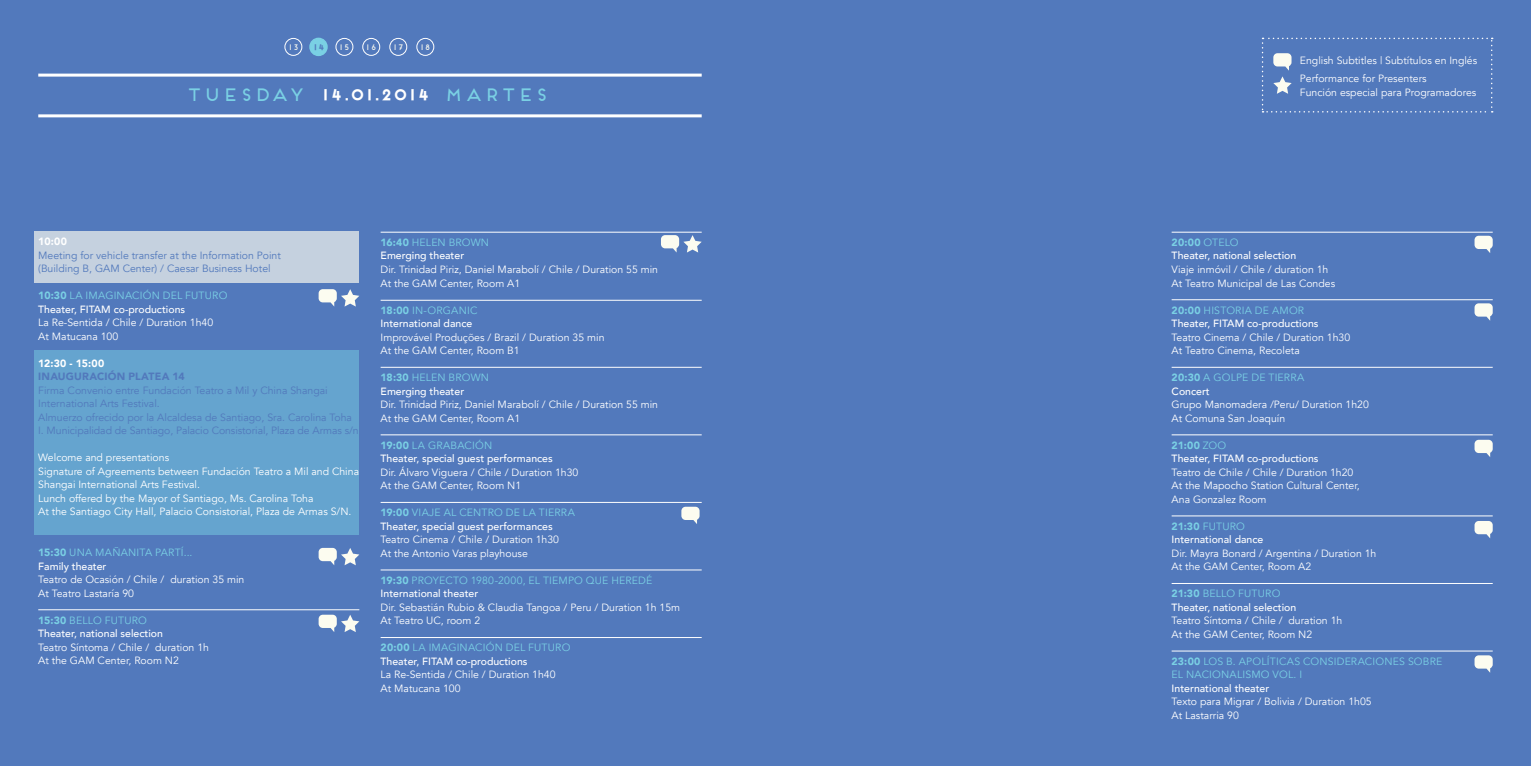
<style>
.page{position:relative;width:1531px;height:766px;background:#fff}
.page>*{position:absolute;margin:0;border:0;box-sizing:border-box;transform-origin:0 0}
.t1{font:18px "Frontage";color:#7ad0e4}
.t2{font:700 15px "Frontage";color:#fff}
.t3{font:10.5px/13.5px "Avenir";color:#fff}
.t4{font:500 10.5px/13.5px "Avenir";color:#fff}
.t5{font:10.5px/13.5px "Avenir";color:#5279bc}
.t6{font:10.5px/13.5px "Avenir";letter-spacing:.015em;color:#7ad0e4}
.t7{font:900 10.5px "Avenir";letter-spacing:.015em;color:#5279bc}
.t8{font:900 10.5px "Avenir";letter-spacing:.005em;color:#fff}
.t9{font:7.95px "Frontage";color:#fcfcf0}
.t10{font:700 7.95px "Frontage";color:#5279bc}
.s1{font-weight:400;font-size:18px;color:#7ad0e4}
.s2{font-weight:900;color:#7ad0e4}
.s3{font-weight:400;color:#7ad0e4}
.s4{font-weight:900}
.s5{font-weight:500;color:#fff}
</style>
<div class="page">
<div style="left:0;top:0;width:1531px;height:765px;background:#5279bc"></div>
<div style="left:284px;top:38px;width:18px;height:18px;border:1px solid #fff;border-radius:50%"></div>
<div style="left:310px;top:38px;width:17px;height:17px;background:#7ad0e4;border-radius:50%"></div>
<div style="left:309px;top:38px;width:19px;height:18px;border:2px solid #7ad0e4;border-radius:50%"></div>
<div style="left:335px;top:38px;width:18px;height:18px;border:1px solid #fff;border-radius:50%"></div>
<div style="left:362px;top:38px;width:18px;height:18px;border:1px solid #fff;border-radius:50%"></div>
<div style="left:389px;top:38px;width:18px;height:18px;border:1px solid #fff;border-radius:50%"></div>
<div style="left:416px;top:38px;width:18px;height:18px;border:1px solid #fff;border-radius:50%"></div>
<hr style="left:38px;top:74px;width:664px;height:3px;background:#fff">
<hr style="left:38px;top:114px;width:664px;height:3px;background:#fff">
<svg style="left:1262px;top:38px;width:230px;height:74px"></svg>
<hr style="left:381px;top:232px;width:321px;height:1px;background:#fff">
<hr style="left:381px;top:300px;width:321px;height:1px;background:#fff">
<hr style="left:381px;top:367px;width:321px;height:1px;background:#fff">
<hr style="left:381px;top:434px;width:321px;height:1px;background:#fff">
<hr style="left:381px;top:502px;width:321px;height:1px;background:#fff">
<hr style="left:381px;top:569px;width:321px;height:1px;background:#fff">
<hr style="left:381px;top:637px;width:321px;height:1px;background:#fff">
<svg style="left:681px;top:506px;width:18px;height:18px"></svg>
<div style="left:34px;top:350px;width:325px;height:184px;background:#65a4cf"></div>
<div style="left:34px;top:232px;width:325px;height:51px;background:#c5d1df"></div>
<svg style="left:319px;top:289px;width:40px;height:17px"></svg>
<hr style="left:38px;top:609px;width:321px;height:1px;background:#fff">
<svg style="left:319px;top:614px;width:40px;height:18px"></svg>
<svg style="left:661px;top:235px;width:41px;height:17px"></svg>
<svg style="left:319px;top:547px;width:40px;height:18px"></svg>
<hr style="left:1171px;top:232px;width:321px;height:1px;background:#fff">
<hr style="left:1171px;top:299px;width:321px;height:1px;background:#fff">
<hr style="left:1171px;top:367px;width:321px;height:1px;background:#fff">
<hr style="left:1171px;top:434px;width:321px;height:1px;background:#fff">
<hr style="left:1171px;top:515px;width:321px;height:1px;background:#fff">
<hr style="left:1171px;top:583px;width:321px;height:1px;background:#fff">
<hr style="left:1171px;top:650px;width:321px;height:1px;background:#fff">
<svg style="left:1474px;top:439px;width:18px;height:18px"></svg>
<svg style="left:1474px;top:521px;width:18px;height:17px"></svg>
<svg style="left:1474px;top:655px;width:18px;height:17px"></svg>
<svg style="left:1474px;top:236px;width:18px;height:17px"></svg>
<svg style="left:1474px;top:303px;width:18px;height:18px"></svg>
<p class="t9" style="left:288px;top:42px;width:13px">13</p>
<p class="t10" style="left:313px;top:42px;width:13px">14</p>
<p class="t9" style="left:338px;top:42px;width:13px">15</p>
<p class="t9" style="left:365px;top:42px;width:13px">16</p>
<p class="t9" style="left:392px;top:42px;width:13px">17</p>
<p class="t9" style="left:419px;top:42px;width:13px">18</p>
<h2 class="t2" style="left:185px;top:85px;width:246px"><span class="s1">TUESDAY</span> 14.01.2014</h2>
<h1 class="t1" style="left:443px;top:84px;width:107px">MARTES</h1>
<p class="t8" style="left:38px;top:232px;width:30px">10:00</p>
<p class="t5" style="left:38px;top:248px;width:244px">Meeting for vehicle transfer at the Information Point (Building B, GAM Center) / Caesar Business Hotel</p>
<p class="t4" style="left:38px;top:288px;width:191px"><span class="s2">10:30</span> <span class="s3">LA IMAGINACIÓN DEL FUTURO<br></span>Theater, FITAM co-productions</p>
<p class="t3" style="left:38px;top:316px;width:177px">La Re-Sentida / Chile / Duration 1h40<br>At Matucana 100</p>
<p class="t8" style="left:38px;top:354px;width:67px">12:30 - 15:00</p>
<p class="t7" style="left:38px;top:367px;width:148px">INAUGURACIÓN PLATEA 14</p>
<p class="t5" style="left:38px;top:383px;width:322px">Firma Convenio entre Fundación Teatro a Mil y China Shangai International Arts Festival.<br>Almuerzo ofrecido por la Alcaldesa de Santiago, Sra. Carolina Toha I. Municipalidad de Santiago, Palacio Consistorial, Plaza de Armas s/n</p>
<p class="t3" style="left:38px;top:451px;width:322px">Welcome and presentations<br>Signature of Agreements between Fundación Teatro a Mil and China Shangai International Arts Festival.<br>Lunch offered by the Mayor of Santiago, Ms. Carolina Toha<br>At the Santiago City Hall, Palacio Consistorial, Plaza de Armas S/N.</p>
<p class="t6" style="left:38px;top:545px;width:156px"><span class="s4">15:30</span> UNA MAÑANITA PARTÍ...<br><span class="s5">Family theater</span></p>
<p class="t3" style="left:38px;top:572px;width:208px">Teatro de Ocasión / Chile / duration 35 min<br>At Teatro Lastaría 90</p>
<p class="t4" style="left:38px;top:612px;width:126px"><span class="s2">15:30</span> <span class="s3">BELLO FUTURO<br></span>Theater, national selection</p>
<p class="t3" style="left:38px;top:640px;width:172px">Teatro Síntoma / Chile / duration 1h<br>At the GAM Center, Room N2</p>
<p class="t4" style="left:381px;top:235px;width:110px"><span class="s2">16:40</span> <span class="s3">HELEN BROWN<br></span>Emerging theater</p>
<p class="t3" style="left:381px;top:263px;width:279px">Dir. Trinidad Piriz, Daniel Marabolí / Chile / Duration 55 min<br>At the GAM Center, Room A1</p>
<p class="t4" style="left:381px;top:302px;width:98px"><span class="s2">18:00</span> <span class="s3">IN-ORGANIC<br></span>International dance</p>
<p class="t3" style="left:381px;top:330px;width:225px">Improvável Produções / Brazil / Duration 35 min<br>At the GAM Center, Room B1</p>
<p class="t4" style="left:381px;top:370px;width:110px"><span class="s2">18:30</span> <span class="s3">HELEN BROWN<br></span>Emerging theater</p>
<p class="t3" style="left:381px;top:398px;width:279px">Dir. Trinidad Piriz, Daniel Marabolí / Chile / Duration 55 min<br>At the GAM Center, Room A1</p>
<p class="t4" style="left:381px;top:437px;width:174px"><span class="s2">19:00</span> <span class="s3">LA GRABACIÓN<br></span>Theater, special guest performances</p>
<p class="t3" style="left:381px;top:465px;width:199px">Dir. Álvaro Viguera / Chile / Duration 1h30<br>At the GAM Center, Room N1</p>
<p class="t4" style="left:381px;top:505px;width:196px"><span class="s2">19:00</span> <span class="s3">VIAJE AL CENTRO DE LA TIERRA<br></span>Theater, special guest performances</p>
<p class="t3" style="left:381px;top:533px;width:180px">Teatro Cinema / Chile / Duration 1h30<br>At the Antonio Varas playhouse</p>
<p class="t6" style="left:381px;top:573px;width:273px"><span class="s4">19:30</span> PROYECTO 1980-2000, EL TIEMPO QUE HEREDÉ<br><span class="s5">International theater</span></p>
<p class="t3" style="left:381px;top:600px;width:301px">Dir. Sebastián Rubio &amp; Claudia Tangoa / Peru / Duration 1h 15m<br>At Teatro UC, room 2</p>
<p class="t4" style="left:381px;top:640px;width:191px"><span class="s2">20:00</span> <span class="s3">LA IMAGINACIÓN DEL FUTURO<br></span>Theater, FITAM co-productions</p>
<p class="t3" style="left:381px;top:668px;width:177px">La Re-Sentida / Chile / Duration 1h40<br>At Matucana 100</p>
<p class="t3" style="left:1300px;top:52px;width:179px;line-height:18px">English Subtitles | Subtítulos en Inglés<br>Performance for Presenters</p>
<p class="t3" style="left:1300px;top:86px;width:178px">Función especial para Programadores</p>
<p class="t4" style="left:1171px;top:235px;width:126px"><span class="s2">20:00</span> <span class="s3">OTELO<br></span>Theater, national selection</p>
<p class="t3" style="left:1171px;top:263px;width:165px">Viaje inmóvil / Chile / duration 1h<br>At Teatro Municipal de Las Condes</p>
<p class="t4" style="left:1171px;top:302px;width:148px"><span class="s2">20:00</span> <span class="s3">HISTORIA DE AMOR<br></span>Theater, FITAM co-productions</p>
<p class="t3" style="left:1171px;top:330px;width:180px">Teatro Cinema / Chile / Duration 1h30<br>At Teatro Cinema, Recoleta</p>
<p class="t6" style="left:1171px;top:371px;width:134px"><span class="s4">20:30</span> A GOLPE DE TIERRA<br><span class="s5">Concert</span></p>
<p class="t3" style="left:1171px;top:398px;width:199px">Grupo Manomadera /Peru/ Duration 1h20<br>At Comuna San Joaquín</p>
<p class="t4" style="left:1171px;top:437px;width:148px"><span class="s2">21:00</span> <span class="s3">ZOO<br></span>Theater, FITAM co-productions</p>
<p class="t3" style="left:1171px;top:465px;width:190px">Teatro de Chile / Chile / Duration 1h20<br>At the Mapocho Station Cultural Center,<br>Ana Gonzalez Room</p>
<p class="t4" style="left:1171px;top:518px;width:93px"><span class="s2">21:30</span> <span class="s3">FUTURO<br></span>International dance</p>
<p class="t3" style="left:1171px;top:546px;width:206px">Dir. Mayra Bonard / Argentina / Duration 1h<br>At the GAM Center, Room A2</p>
<p class="t4" style="left:1171px;top:586px;width:126px"><span class="s2">21:30</span> <span class="s3">BELLO FUTURO<br></span>Theater, national selection</p>
<p class="t3" style="left:1171px;top:614px;width:172px">Teatro Síntoma / Chile / duration 1h<br>At the GAM Center, Room N2</p>
<p class="t6" style="left:1171px;top:654px;width:272px"><span class="s4">23:00</span> LOS B. APOLÍTICAS CONSIDERACIONES SOBRE<br>EL NACIONALISMO VOL. I</p>
<p class="t4" style="left:1171px;top:680px;width:99px">International theater</p>
<p class="t3" style="left:1171px;top:695px;width:202px">Texto para Migrar / Bolivia / Duration 1h05<br>At Lastarria 90</p>
</div>
